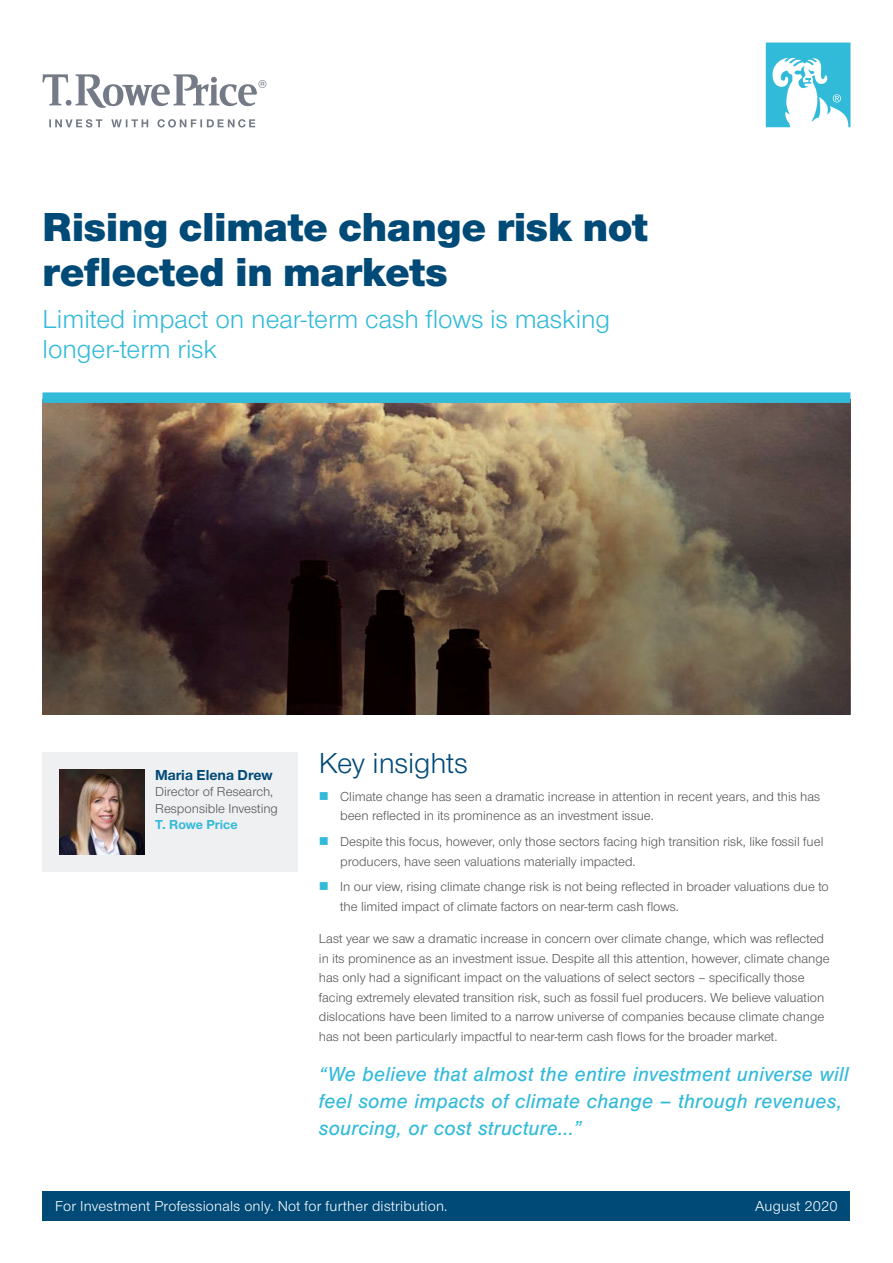
<style>
.page{position:relative;width:893px;height:1263px;background:#fff}
.page>*{position:absolute;margin:0;border:0;box-sizing:border-box;transform-origin:0 0}
.t1{font:900 42px/45px "Nimbus San Nov";color:#004a78}
.t2{font:30px "Nimbus San Nov";color:#004a78}
.t3{font:27px/30px "Nimbus San Nov";color:#32bad9}
.t4{font:italic 21px/27px "Nimbus San";letter-spacing:.01em;color:#32bad9}
.t5{font:15px "Nimbus San Nov";letter-spacing:.015em;color:#fff}
.t6{font:700 15px "Nimbus San Nov";color:#004a78}
.t7{font:13.5px/19.5px "Nimbus San Nov";color:#565655}
.t8{font:700 13.5px "Nimbus San Nov";color:#32bad9}
</style>
<div class="page">
<div style="left:43px;top:1191px;width:807px;height:29px;background:#004a78"></div>
<svg style="left:49px;top:119px;width:206px;height:8px"></svg>
<svg style="left:42px;top:74px;width:224px;height:34px"></svg>
<svg style="left:766px;top:43px;width:84px;height:84px"></svg>
<svg style="left:43px;top:403px;width:807px;height:311px"></svg>
<div style="left:43px;top:392px;width:807px;height:11px;background:#32bad9"></div>
<div style="left:43px;top:753px;width:255px;height:119px;background:#eff0f2"></div>
<img style="left:60px;top:770px;width:85px;height:85px">
<h1 class="t1" style="left:43px;top:204px;width:607px">Rising climate change risk not reflected in markets</h1>
<h3 class="t3" style="left:43px;top:305px;width:569px">Limited impact on near-term cash flows is masking longer-term risk</h3>
<p class="t6" style="left:155px;top:766px;width:119px">Maria Elena Drew</p>
<p class="t7" style="left:155px;top:783px;width:124px;line-height:16.5px">Director of Research,<br>Responsible Investing</p>
<p class="t8" style="left:155px;top:817px;width:84px">T. Rowe Price</p>
<h2 class="t2" style="left:319px;top:746px;width:150px">Key insights</h2>
<p class="t7" style="left:340px;top:786px;width:482px">Climate change has seen a dramatic increase in attention in recent years, and this has been reflected in its prominence as an investment issue.</p>
<p class="t7" style="left:340px;top:832px;width:485px">Despite this focus, however, only those sectors facing high transition risk, like fossil fuel producers, have seen valuations materially impacted.</p>
<p class="t7" style="left:340px;top:877px;width:490px">In our view, rising climate change risk is not being reflected in broader valuations due to the limited impact of climate factors on near-term cash flows.</p>
<p class="t7" style="left:319px;top:929px;width:512px">Last year we saw a dramatic increase in concern over climate change, which was reflected in its prominence as an investment issue. Despite all this attention, however, climate change has only had a significant impact on the valuations of select sectors – specifically those facing extremely elevated transition risk, such as fossil fuel producers. We believe valuation dislocations have been limited to a narrow universe of companies because climate change has not been particularly impactful to near‑term cash flows for the broader market.</p>
<h3 class="t4" style="left:319px;top:1060px;width:531px">“We believe that almost the entire investment universe will feel some impacts of climate change – through revenues, sourcing, or cost structure...”</h3>
<p class="t5" style="left:55px;top:1197px;width:394px">For Investment Professionals only. Not for further distribution.</p>
<p class="t5" style="left:755px;top:1197px;width:84px">August 2020</p>
</div>
